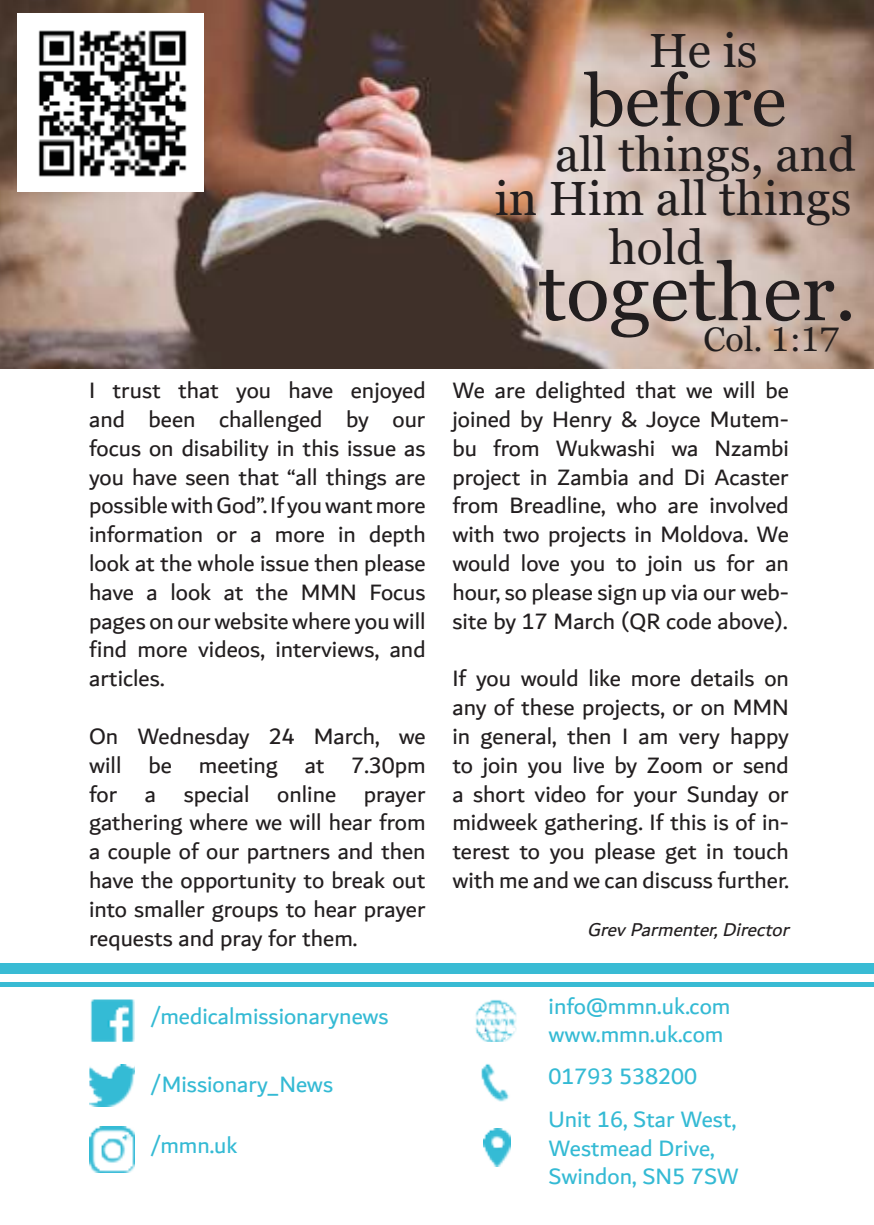
<style>
.page{position:relative;width:874px;height:1225px;background:#fff}
.page>*{position:absolute;margin:0;border:0;box-sizing:border-box;transform-origin:0 0}
.t1{font:80px "Georgia Pro";color:#221e1f}
.t2{font:72px "Georgia Pro";color:#221e1f}
.t3{font:48px/44.2px "Georgia Pro";color:#221e1f;text-align:right}
.t4{font:34px "Georgia Pro";color:#221e1f}
.t5{font:24px/28.8px "Dubai";color:#221e1f;text-align:justify}
.t6{font:24px/28.8px "Dubai";color:#34bad4}
.t7{font:italic 20px "Dubai";color:#221e1f}
</style>
<div class="page">
<img style="left:483px;top:1128px;width:27px;height:38px">
<img style="left:481px;top:1063px;width:28px;height:39px">
<img style="left:475px;top:999px;width:40px;height:42px">
<img style="left:90px;top:999px;width:45px;height:42px">
<img style="left:89px;top:1064px;width:46px;height:42px">
<img style="left:89px;top:1126px;width:46px;height:46px">
<img style="left:0;top:1px;width:873px;height:368px">
<div style="left:0;top:963px;width:873px;height:11px;background:#39bbd4"></div>
<hr style="left:0;top:982px;width:873px;height:4px;background:#39bbd4">
<img style="left:17px;top:13px;width:186px;height:178px">
<p class="t5" style="left:89px;top:377px;width:338px">I trust that you have enjoyed and been challenged by our focus on disability in this issue as you have seen that “all things are possible with God”. If you want more information or a more in depth look at the whole issue then please have a look at the MMN Focus pages on our website where you will find more videos, interviews, and articles.</p>
<p class="t5" style="left:89px;top:722px;width:338px">On Wednesday 24 March, we will be meeting at 7.30pm for a special online prayer gathering where we will hear from a couple of our partners and then have the opportunity to break out into smaller groups to hear prayer requests and pray for them.</p>
<p class="t6" style="left:150px;top:1003px;width:240px">/medicalmissionarynews</p>
<p class="t6" style="left:150px;top:1070px;width:185px">/Missionary_News</p>
<p class="t6" style="left:150px;top:1132px;width:89px">/mmn.uk</p>
<h3 class="t3" style="left:648px;top:32px;width:110px">He is</h3>
<h2 class="t2" style="left:584px;top:71px;width:203px">before</h2>
<h3 class="t3" style="left:494px;top:136px;width:362px">all things, and<br>in Him all things</h3>
<h3 class="t3" style="left:608px;top:229px;width:97px">hold</h3>
<h1 class="t1" style="left:538px;top:260px;width:319px">together.</h1>
<h3 class="t4" style="left:703px;top:325px;width:137px">Col. 1:17</h3>
<p class="t5" style="left:452px;top:377px;width:338px">We are delighted that we will be joined by Henry &amp; Joyce Mutem&shy;bu from Wukwashi wa Nzambi project in Zambia and Di Acaster from Breadline, who are involved with two projects in Moldova. We would love you to join us for an hour, so please sign up via our web&shy;site by 17 March (QR code above).</p>
<p class="t5" style="left:452px;top:665px;width:338px">If you would like more details on any of these projects, or on MMN in general, then I am very happy to join you live by Zoom or send a short video for your Sunday or midweek gathering. If this is of in&shy;terest to you please get in touch with me and we can discuss further.</p>
<p class="t7" style="left:587px;top:920px;width:207px">Grev Parmenter,Director</p>
<p class="t6" style="left:548px;top:992px;width:183px">info@mmn.uk.com www.mmn.uk.com</p>
<p class="t6" style="left:548px;top:1062px;width:150px">01793 538200</p>
<p class="t6" style="left:548px;top:1105px;width:192px">Unit 16, Star West,<br>Westmead Drive,<br>Swindon, SN5 7SW</p>
</div>
